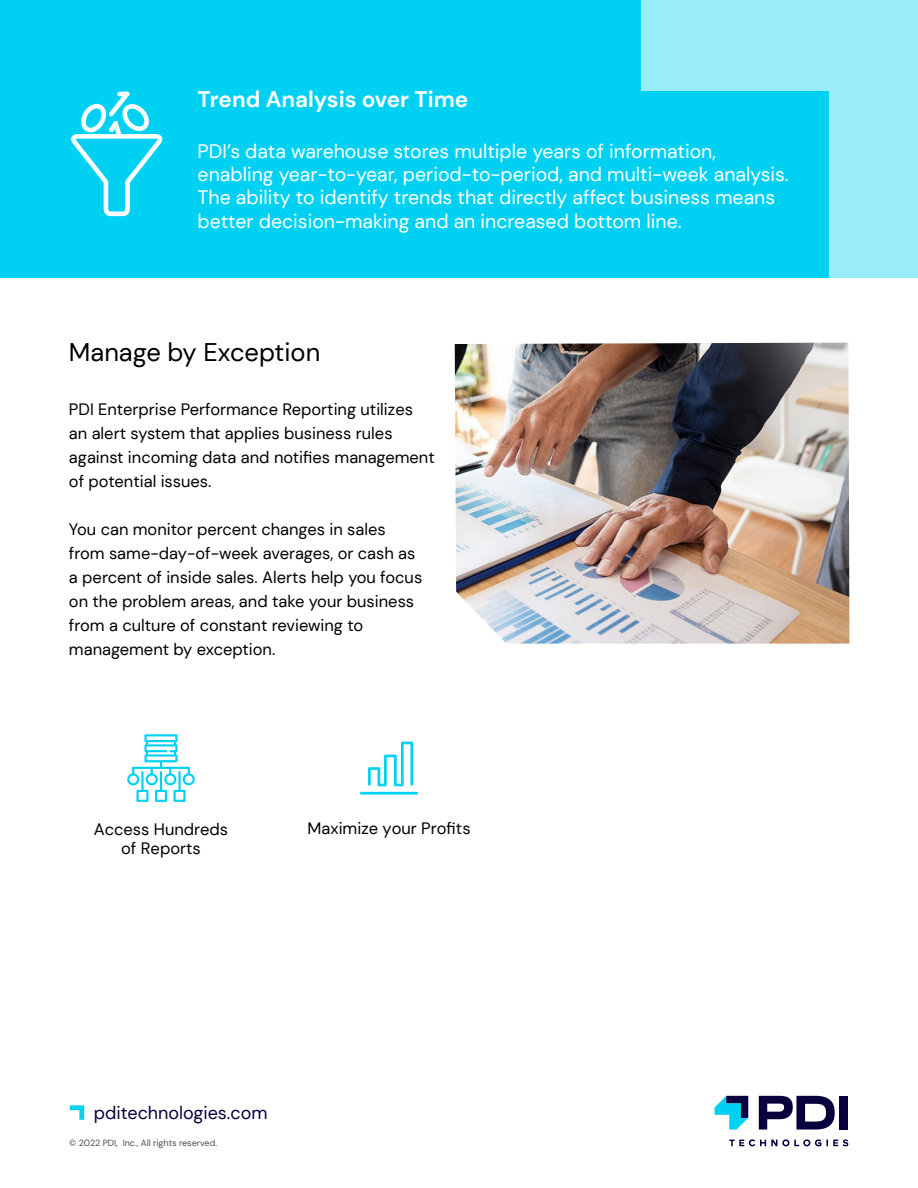
<style>
.page{position:relative;width:918px;height:1188px;background:#fff}
.page>*{position:absolute;margin:0;border:0;box-sizing:border-box;transform-origin:0 0}
.t1{font:25.5px "DM Sans";color:#000}
.t2{font:700 22.5px "DM Sans";color:#fff}
.t3{font:19.5px/23.4px "DM Sans";color:#fff}
.t4{font:18px "DM Sans";color:#07003d}
.t5{font:16.5px/24px "DM Sans";color:#000}
.t6{font:9px "DM Sans";color:#4d4d4d}
</style>
<div class="page">
<div style="left:0;top:0;width:918px;height:278px;background:#00d1f3"></div>
<svg style="left:641px;top:0;width:277px;height:278px;fill:#99ecfa"></svg>
<svg style="left:759px;top:1096px;width:76px;height:34px"></svg>
<div style="left:839px;top:1096px;width:9px;height:34px;background:#07003d"></div>
<svg style="left:715px;top:1096px;width:33px;height:34px"></svg>
<svg style="left:729px;top:1139px;width:119px;height:7px"></svg>
<svg style="left:70px;top:1105px;width:14px;height:15px"></svg>
<img style="left:455px;top:343px;width:394px;height:301px">
<svg style="left:71px;top:91px;width:92px;height:125px"></svg>
<hr style="left:117px;top:92px;width:12px;height:4px;background:#fff;border-radius:2px">
<svg style="left:127px;top:734px;width:68px;height:68px"></svg>
<svg style="left:368px;top:742px;width:45px;height:44px"></svg>
<hr style="left:360px;top:792px;width:58px;height:3px;background:#00d1f3">
<h2 class="t2" style="left:198px;top:85px;width:272px">Trend Analysis over Time</h2>
<p class="t3" style="left:198px;top:139px;width:593px">PDI’s data warehouse stores multiple years of information, enabling year-to-year, period-to-period, and multi-week analysis.<br>The ability to identify trends that directly affect business means better decision-making and an increased bottom line.</p>
<h1 class="t1" style="left:69px;top:336px;width:253px">Manage by Exception</h1>
<p class="t5" style="left:69px;top:397px;width:367px">PDI Enterprise Performance Reporting utilizes an alert system that applies business rules against incoming data and notifies management of potential issues.</p>
<p class="t5" style="left:69px;top:517px;width:355px">You can monitor percent changes in sales from same-day-of-week averages, or cash as a percent of inside sales. Alerts help you focus on the problem areas, and take your business from a culture of constant reviewing to management by exception.</p>
<p class="t5" style="left:94px;top:819px;width:136px;line-height:19.8px;text-align:center">Access Hundreds of Reports</p>
<p class="t5" style="left:308px;top:816px;width:165px">Maximize your Profits</p>
<p class="t4" style="left:94px;top:1101px;width:175px">pditechnologies.com</p>
<p class="t6" style="left:69px;top:1137px;width:149px">© 2022 PDI, Inc., All rights reserved.</p>
</div>
